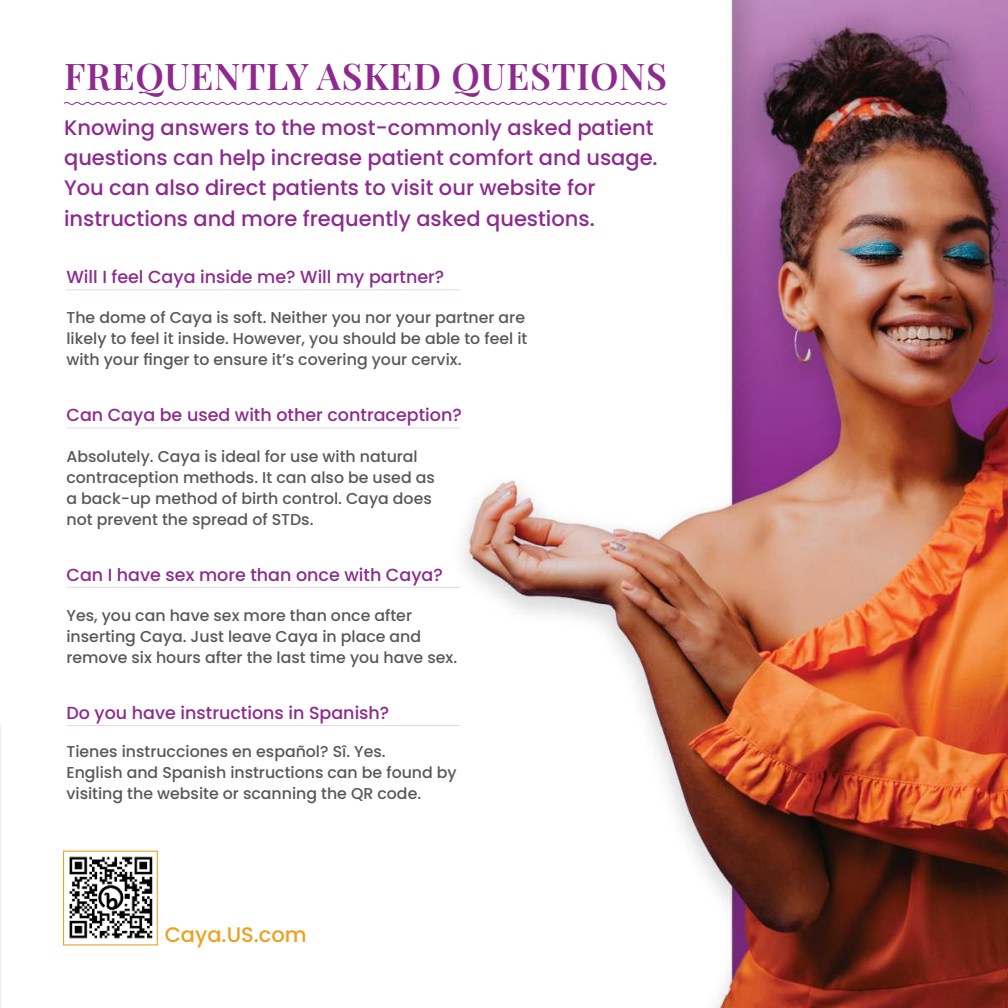
<style>
.page{position:relative;width:1008px;height:1008px;background:#fff}
.page>*{position:absolute;margin:0;border:0;box-sizing:border-box;transform-origin:0 0}
.t1{font:600 36.75px "Playfair Display";letter-spacing:.02em;color:#8e2990}
.t2{font:500 21px/30.3px "Poppins";color:#8e2990}
.t3{font:500 21px "Poppins";color:#eba220}
.t4{font:500 17.5px "Poppins";color:#8e2990}
.t5{font:500 15.75px/21px "Poppins";color:#57585a}
</style>
<div class="page">
<img style="left:336px;top:0;width:672px;height:1008px">
<hr style="left:67px;top:289px;width:393px;height:1px;background:#e5d8e6">
<hr style="left:67px;top:428px;width:393px;height:1px;background:#e5d8e6">
<hr style="left:67px;top:587px;width:393px;height:1px;background:#e5d8e6">
<hr style="left:67px;top:725px;width:393px;height:1px;background:#e5d8e6">
<svg style="left:64px;top:101px;width:604px;height:5px"></svg>
<img style="left:69px;top:856px;width:84px;height:83px">
<div style="left:63px;top:851px;width:95px;height:94px;border:1px solid #eba220"></div>
<h1 class="t1" style="left:64px;top:61px;width:605px">FREQUENTLY ASKED QUESTIONS</h1>
<h2 class="t2" style="left:64px;top:113px;width:595px">Knowing answers to the most-commonly asked patient questions can help increase patient comfort and usage.<br>You can also direct patients to visit our website for instructions and more frequently asked questions.</h2>
<p class="t4" style="left:66px;top:267px;width:379px">Will I feel Caya inside me? Will my partner?</p>
<p class="t5" style="left:66px;top:308px;width:462px">The dome of Caya is soft. Neither you nor your partner are likely to feel it inside. However, you should be able to feel it with your 昀椀nger to ensure it’s covering your cervix.</p>
<p class="t4" style="left:66px;top:405px;width:397px">Can Caya be used with other contraception?</p>
<p class="t5" style="left:66px;top:446px;width:370px">Absolutely. Caya is ideal for use with natural contraception methods. It can also be used as a back-up method of birth control. Caya does not prevent the spread of STDs.</p>
<p class="t4" style="left:66px;top:564px;width:378px">Can I have sex more than once with Caya?</p>
<p class="t5" style="left:66px;top:605px;width:392px">Yes, you can have sex more than once after inserting Caya. Just leave Caya in place and remove six hours after the last time you have sex.</p>
<p class="t4" style="left:66px;top:703px;width:324px">Do you have instructions in Spanish?</p>
<p class="t5" style="left:66px;top:742px;width:392px">Tienes instrucciones en español? Sî. Yes.<br>English and Spanish instructions can be found by visiting the website or scanning the QR code.</p>
<h2 class="t3" style="left:165px;top:923px;width:144px">Caya.US.com</h2>
</div>
